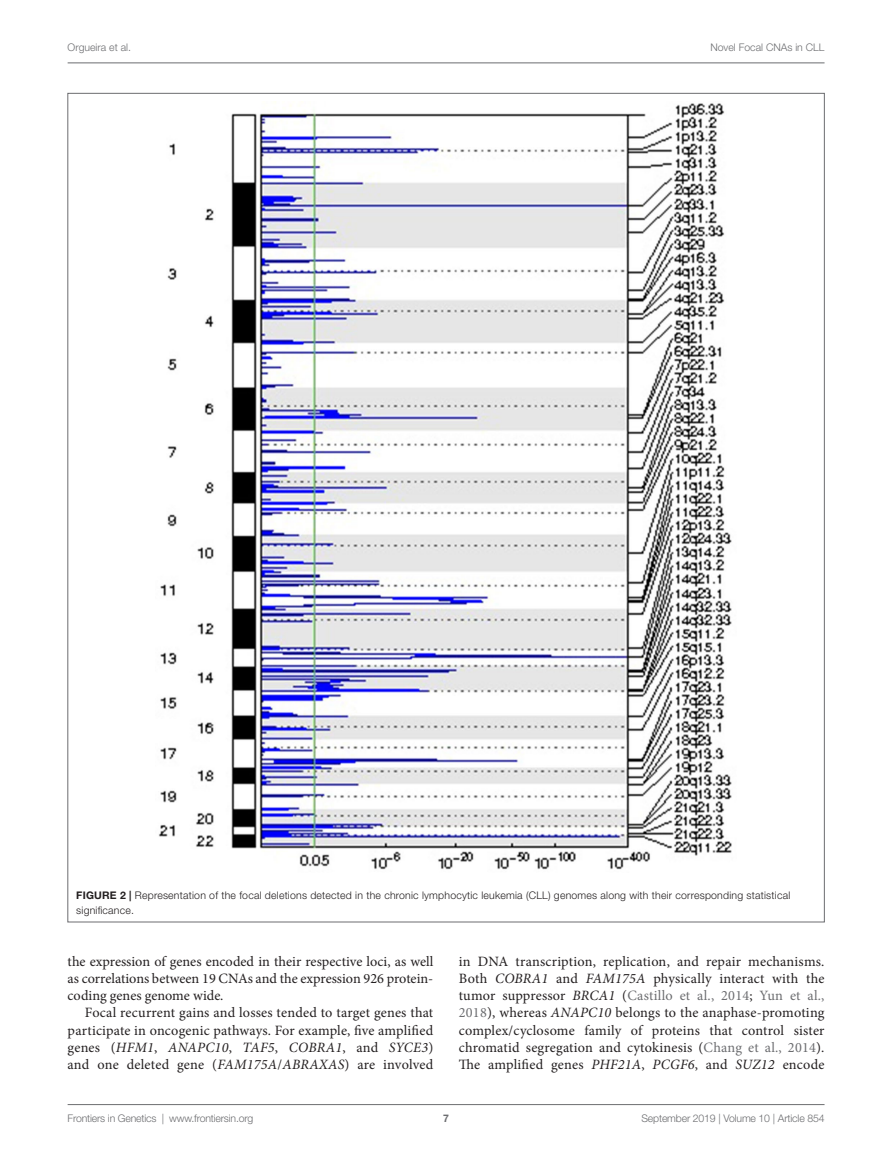
<style>
.page{position:relative;width:893px;height:1170px;background:#fff}
.page>*{position:absolute;margin:0;border:0;box-sizing:border-box;transform-origin:0 0}
.T{font:14.25px/17.2px "Minion Pro";letter-spacing:.005em;color:#231f20;text-align:justify}
.FC{font:300 10.5px/14.2px "Helvetica Neue LT Std";letter-spacing:.02em;color:#231f20}
.t1{font:300 10.5px "Helvetica Neue LT Std";letter-spacing:-.015em;color:#6c6d70}
.t2{font:700 10.5px "Helvetica Neue LT Std";color:#6c6d70}
.s1{font-weight:700}
.s2{font-style:italic}
.s3{color:#6c6d70}
</style>
<div class="page">
<hr style="left:68px;top:63px;width:756px;height:1px;background:#6c6d70">
<hr style="left:68px;top:1104px;width:756px;height:1px;background:#6c6d70">
<img style="left:159px;top:102px;width:573px;height:768px">
<p class="t1" style="left:68px;top:41px;width:65px">Orgueira et al.</p>
<p class="t1" style="left:710px;top:41px;width:116px">Novel Focal CNAs in CLL</p>
<p class="FC" style="left:76px;top:888px;width:715px"><span class="s1">FIGURE 2 |</span> Representation of the focal deletions detected in the chronic lymphocytic leukemia (CLL) genomes along with their corresponding statistical significance.</p>
<p class="T" style="left:68px;top:952px;width:367px">the expression of genes encoded in their respective loci, as well as correlations between 19 CNAs and the expression 926 protein&shy;coding genes genome wide.</p>
<p class="T" style="left:68px;top:1004px;width:367px;text-indent:17px">Focal recurrent gains and losses tended to target genes that participate in oncogenic pathways. For example, five amplified genes (<span class="s2">HFM1</span>, <span class="s2">ANAPC10</span>, <span class="s2">TAF5</span>, <span class="s2">COBRA1</span>, and <span class="s2">SYCE3</span>) and one deleted gene (<span class="s2">FAM175A</span>/<span class="s2">ABRAXAS</span>) are involved</p>
<p class="T" style="left:459px;top:952px;width:367px">in DNA transcription, replication, and repair mechanisms.<br>Both <span class="s2">COBRA1</span> and <span class="s2">FAM175A</span> physically interact with the tumor suppressor <span class="s2">BRCA1</span> (<span class="s3">Castillo et al., 2014</span>; <span class="s3">Yun et al., 2018</span>), whereas <span class="s2">ANAPC10</span> belongs to the anaphase-promoting complex/cyclosome family of proteins that control sister chromatid segregation and cytokinesis (<span class="s3">Chang et al., 2014</span>).<br>The amplified genes <span class="s2">PHF21A</span>, <span class="s2">PCGF6</span>, and <span class="s2">SUZ12</span> encode</p>
<p class="t1" style="left:68px;top:1111px;width:187px">Frontiers in Genetics | www.frontiersin.org</p>
<p class="t2" style="left:443px;top:1111px;width:7px">7</p>
<p class="t1" style="left:641px;top:1111px;width:185px">September 2019 | Volume 10 | Article 854</p>
</div>
